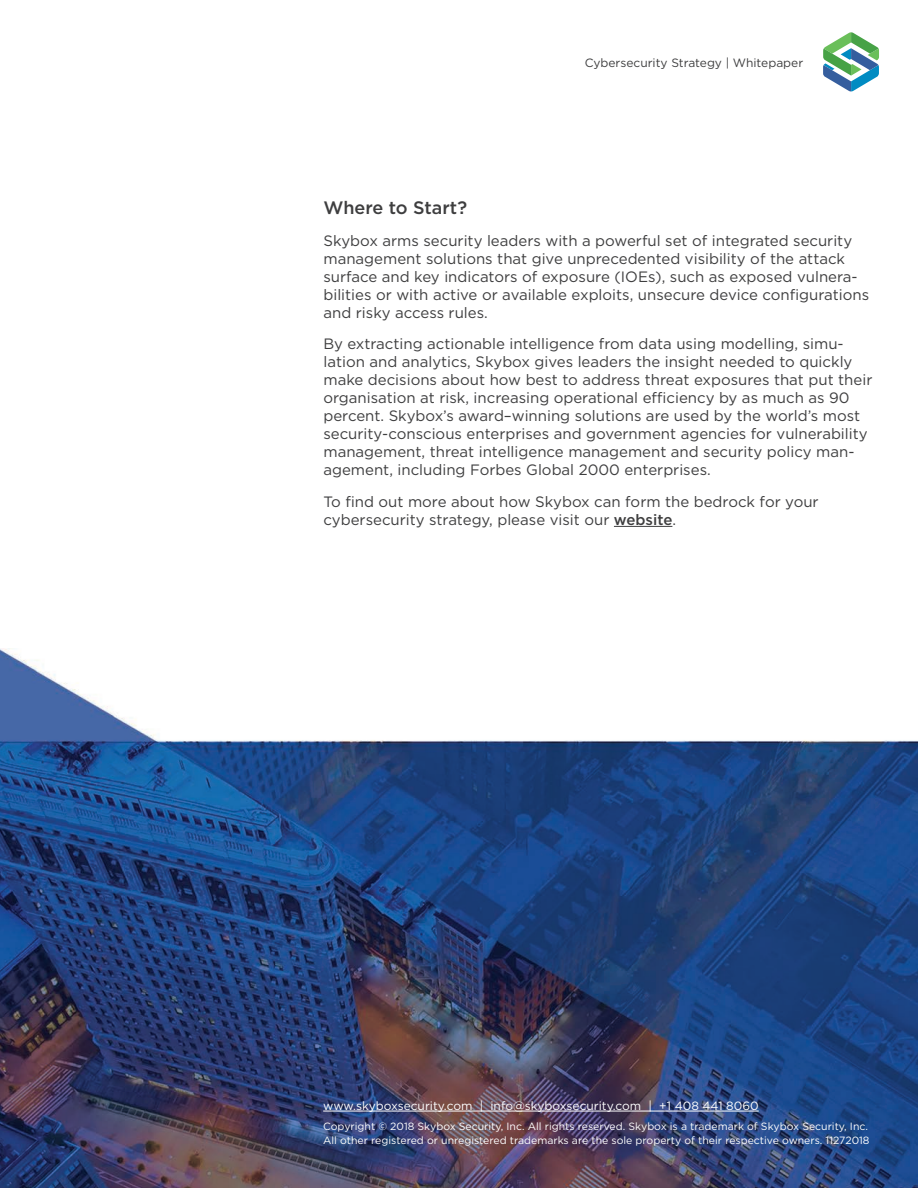
<style>
.page{position:relative;width:918px;height:1188px;background:#fff}
.page>*{position:absolute;margin:0;border:0;box-sizing:border-box;transform-origin:0 0}
.t1{font:500 18px "Gotham";color:#3e3e3f}
.Body{font:15px/18px "Gotham";color:#3e3e3f}
.Paragraph_Style_1{font:12px "Gotham";color:#fff}
.t2{font:12px "Gotham";color:#3e3e3f}
.Copyright{font:10.5px/13.5px "Gotham";color:#fff}
.s1{font-weight:500}
</style>
<div class="page">
<svg style="left:823px;top:32px;width:56px;height:59px"></svg>
<img style="left:0;top:648px;width:918px;height:540px">
<hr style="left:614px;top:526px;width:58px;height:1px;background:#3e3e3f">
<hr style="left:323px;top:1111px;width:436px;height:1px;background:#fff">
<p class="t2" style="left:585px;top:55px;width:220px">Cybersecurity Strategy | Whitepaper</p>
<h1 class="t1" style="left:323px;top:196px;width:145px">Where to Start?</h1>
<p class="Body" style="left:323px;top:231px;width:547px">Skybox arms security leaders with a powerful set of integrated security management solutions that give unprecedented visibility of the attack surface and key indicators of exposure (IOEs), such as exposed vulnera&shy;bilities or with active or available exploits, unsecure device configurations and risky access rules.</p>
<p class="Body" style="left:323px;top:335px;width:550px">By extracting actionable intelligence from data using modelling, simu&shy;lation and analytics, Skybox gives leaders the insight needed to quickly make decisions about how best to address threat exposures that put their organisation at risk, increasing operational efficiency by as much as 90 percent. Skybox’s award–winning solutions are used by the world’s most security-conscious enterprises and government agencies for vulnerability management, threat intelligence management and security policy man&shy;agement, including Forbes Global 2000 enterprises.</p>
<p class="Body" style="left:323px;top:492px;width:497px">To find out more about how Skybox can form the bedrock for your cybersecurity strategy, please visit our <span class="s1">website</span>.</p>
<p class="Paragraph_Style_1" style="left:323px;top:1098px;width:437px">www.skyboxsecurity.com | info@skyboxsecurity.com | +1 408 441 8060</p>
<p class="Copyright" style="left:323px;top:1119px;width:548px">Copyright © 2018 Skybox Security, Inc. All rights reserved. Skybox is a trademark of Skybox Security, Inc.<br>All other registered or unregistered trademarks are the sole property of their respective owners. 11272018</p>
</div>
